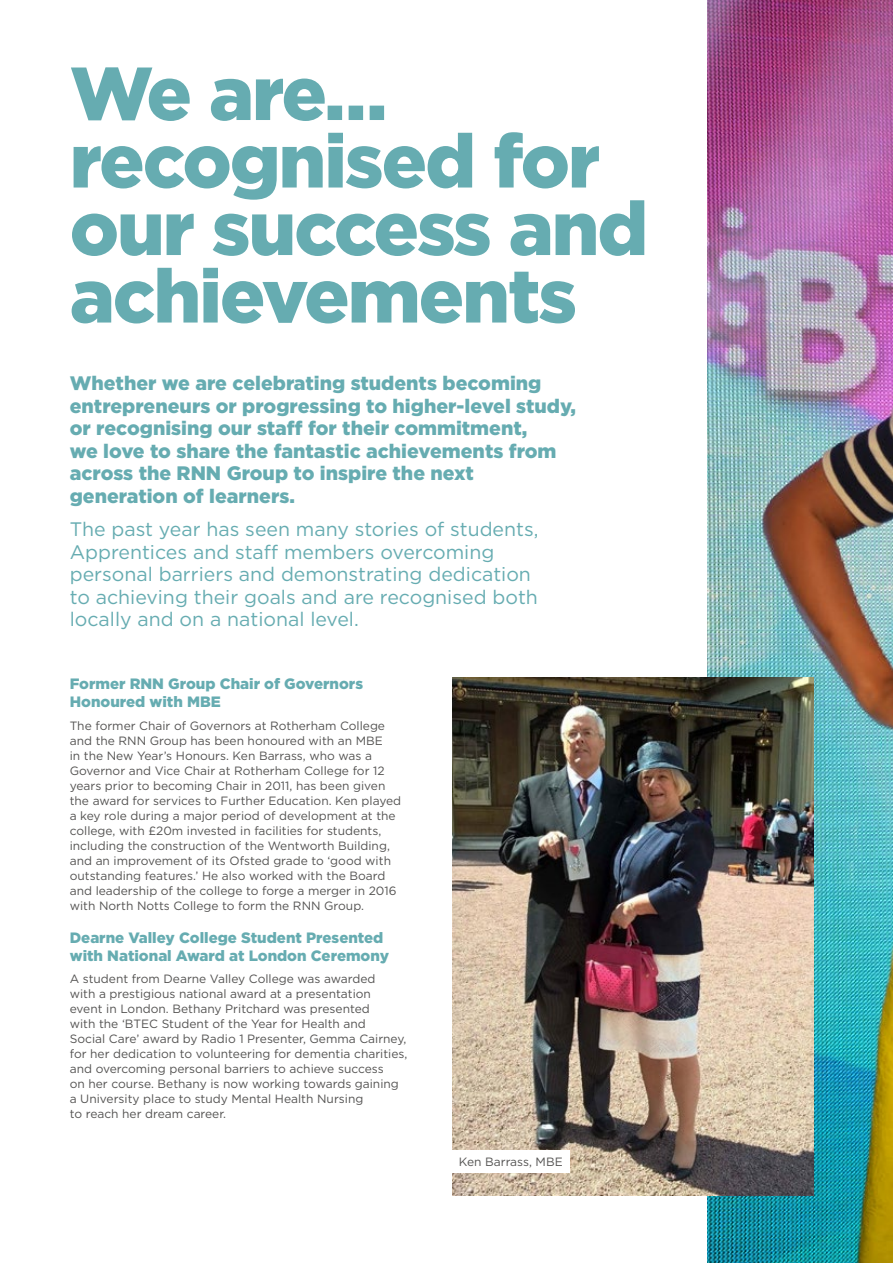
<style>
.page{position:relative;width:893px;height:1263px;background:#fff}
.page>*{position:absolute;margin:0;border:0;box-sizing:border-box;transform-origin:0 0}
.t1{font:900 75px/67.5px "Gotham";letter-spacing:-.025em;color:#66acb1}
.t2{font:900 19.5px/22.5px "Gotham";color:#66acb1}
.t3{font:19.5px/22.5px "Gotham";color:#66acb1}
.t4{font:900 15px/18px "Gotham";color:#66acb1}
.t5{font:12px/15px "Gotham";color:#545352}
</style>
<div class="page">
<img style="left:707px;top:0;width:186px;height:1263px">
<img style="left:453px;top:678px;width:360px;height:517px">
<div style="left:446px;top:1151px;width:124px;height:22px;background:#fff"></div>
<h1 class="t1" style="left:70px;top:59px;width:580px">We are… recognised for our success and achievements</h1>
<p class="t2" style="left:70px;top:372px;width:508px">Whether we are celebrating students becoming entrepreneurs or progressing to higher-level study, or recognising our staff for their commitment,<br>we love to share the fantastic achievements from across the RNN Group to inspire the next generation of learners.</p>
<h2 class="t3" style="left:70px;top:518px;width:470px">The past year has seen many stories of students, Apprentices and staff members overcoming personal barriers and demonstrating dedication to achieving their goals and are recognised both locally and on a national level.</h2>
<p class="t4" style="left:70px;top:675px;width:295px">Former RNN Group Chair of Governors<br>Honoured with MBE</p>
<p class="t5" style="left:70px;top:718px;width:333px">The former Chair of Governors at Rotherham College and the RNN Group has been honoured with an MBE<br>in the New Year’s Honours. Ken Barrass, who was a Governor and Vice Chair at Rotherham College for 12 years prior to becoming Chair in 2011, has been given the award for services to Further Education. Ken played a key role during a major period of development at the college, with £20m invested in facilities for students, including the construction of the Wentworth Building, and an improvement of its Ofsted grade to ‘good with outstanding features.’ He also worked with the Board and leadership of the college to forge a merger in 2016 with North Notts College to form the RNN Group.</p>
<p class="t4" style="left:70px;top:928px;width:321px">Dearne Valley College Student Presented with National Award at London Ceremony</p>
<p class="t5" style="left:70px;top:971px;width:339px">A student from Dearne Valley College was awarded<br>with a prestigious national award at a presentation<br>event in London. Bethany Pritchard was presented<br>with the ‘BTEC Student of the Year for Health and<br>Social Care’ award by Radio 1 Presenter, Gemma Cairney, for her dedication to volunteering for dementia charities, and overcoming personal barriers to achieve success<br>on her course. Bethany is now working towards gaining a University place to study Mental Health Nursing<br>to reach her dream career.</p>
<p class="t5" style="left:459px;top:1154px;width:105px">Ken Barrass, MBE</p>
</div>
